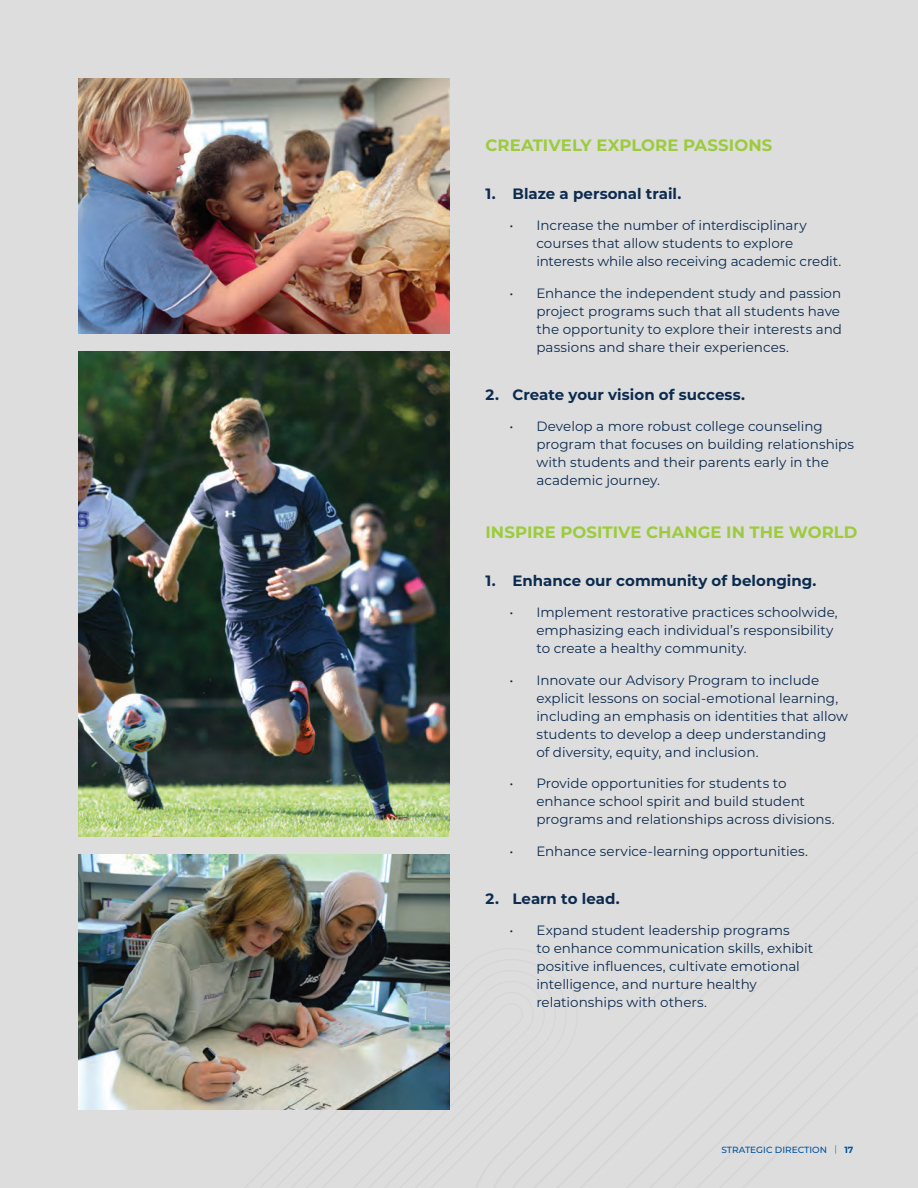
<style>
.page{position:relative;width:918px;height:1188px;background:#ddddde}
.page>*{position:absolute;margin:0;border:0;box-sizing:border-box;transform-origin:0 0}
.t1{font:700 16.5px "Montserrat";letter-spacing:.005em;color:#9ccb3b}
.t2{font:700 15px "Montserrat";color:#0c2b4e}
.t3{font:13.5px/18px "Montserrat";color:#0c2b4e}
.t4{font:500 9px "Montserrat";color:#01529a}
.s1{font-weight:300}
.s2{font-weight:700}
</style>
<div class="page">
<img style="left:78px;top:351px;width:372px;height:486px">
<img style="left:78px;top:855px;width:372px;height:255px">
<img style="left:78px;top:78px;width:372px;height:255px">
<p class="t1" style="left:485px;top:133px;width:288px">CREATIVELY EXPLORE PASSIONS</p>
<p class="t2" style="left:485px;top:183px;width:197px">1. Blaze a personal trail.</p>
<p class="t3" style="left:536px;top:216px;width:306px;text-indent:-27px">• Increase the number of interdisciplinary courses that allow students to explore interests while also receiving academic credit.</p>
<p class="t3" style="left:536px;top:284px;width:307px;text-indent:-27px">• Enhance the independent study and passion project programs such that all students have the opportunity to explore their interests and passions and share their experiences.</p>
<p class="t2" style="left:485px;top:384px;width:261px">2. Create your vision of success.</p>
<p class="t3" style="left:536px;top:417px;width:319px;text-indent:-27px">• Develop a more robust college counseling program that focuses on building relationships with students and their parents early in the academic journey.</p>
<p class="t1" style="left:485px;top:520px;width:374px">INSPIRE POSITIVE CHANGE IN THE WORLD</p>
<p class="t2" style="left:485px;top:570px;width:332px">1. Enhance our community of belonging.</p>
<p class="t3" style="left:536px;top:603px;width:303px;text-indent:-27px">• Implement restorative practices schoolwide, emphasizing each individual’s responsibility to create a healthy community.</p>
<p class="t3" style="left:536px;top:671px;width:313px;text-indent:-27px">• Innovate our Advisory Program to include explicit lessons on social-emotional learning, including an emphasis on identities that allow students to develop a deep understanding<br>of diversity, equity, and inclusion.</p>
<p class="t3" style="left:536px;top:774px;width:300px;text-indent:-27px">• Provide opportunities for students to enhance school spirit and build student programs and relationships across divisions.</p>
<p class="t3" style="left:509px;top:842px;width:300px">• Enhance service-learning opportunities.</p>
<p class="t2" style="left:485px;top:888px;width:136px">2. Learn to lead.</p>
<p class="t3" style="left:536px;top:921px;width:278px;text-indent:-27px">• Expand student leadership programs<br>to enhance communication skills, exhibit positive influences, cultivate emotional intelligence, and nurture healthy relationships with others.</p>
<p class="t4" style="left:721px;top:1143px;width:134px">STRATEGIC DIRECTION <span class="s1">|</span> <span class="s2">17</span></p>
</div>
